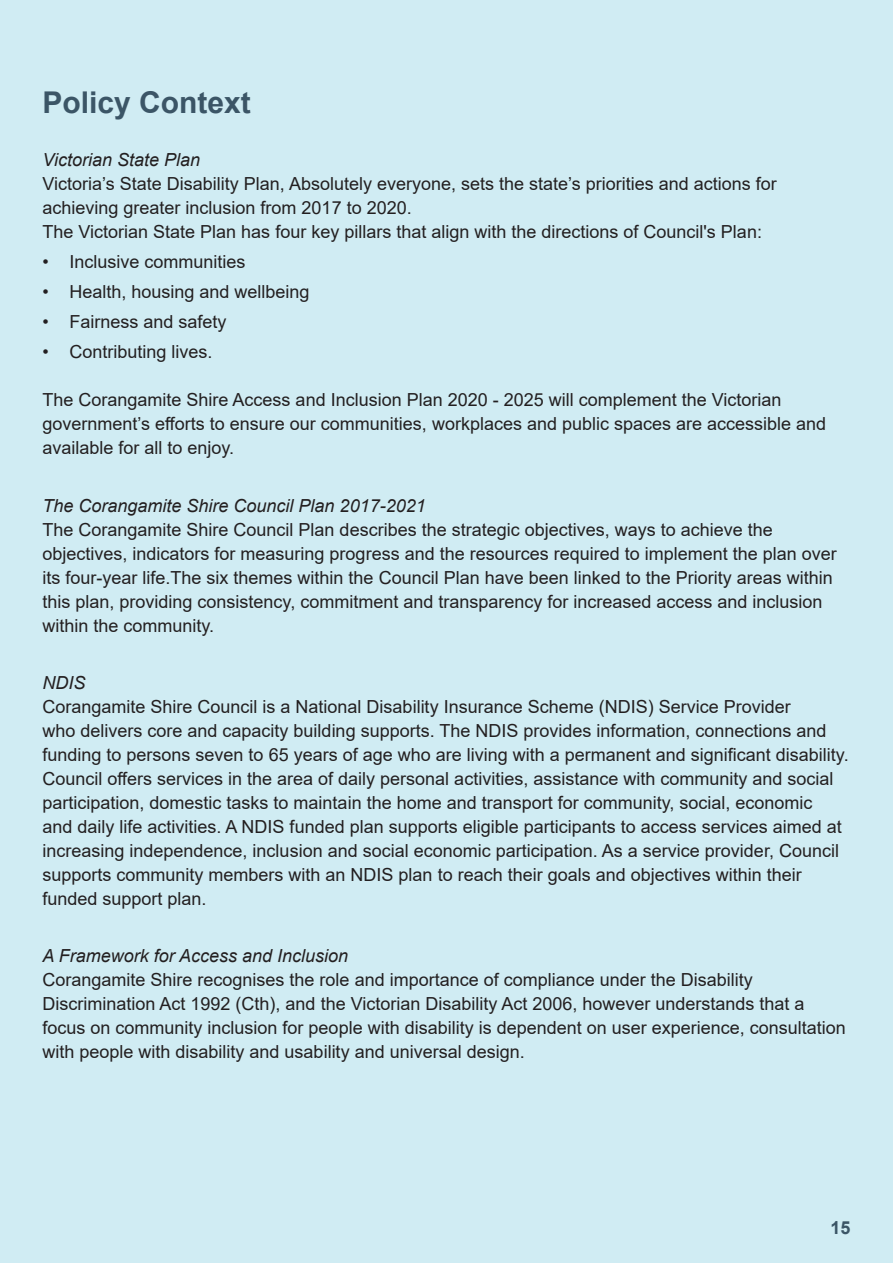
<style>
.page{position:relative;width:893px;height:1263px;background:#d0ecf3}
.page>*{position:absolute;margin:0;border:0;box-sizing:border-box;transform-origin:0 0}
.t1{font:700 30px "Arial";color:#3b5566}
.t2{font:18px/24px "Arial";color:#231f20}
.t3{font:italic 18px "Arial";color:#231f20}
.t4{font:700 18px "Arial";color:#3b5566}
</style>
<div class="page">
<h1 class="t1" style="left:43px;top:81px;width:210px">Policy Context</h1>
<p class="t3" style="left:43px;top:148px;width:159px">Victorian State Plan</p>
<p class="t2" style="left:43px;top:172px;width:736px">Victoria’s State Disability Plan, Absolutely everyone, sets the state’s priorities and actions for achieving greater inclusion from 2017 to 2020.<br>The Victorian State Plan has four key pillars that align with the directions of Council's Plan:</p>
<p class="t2" style="left:43px;top:250px;width:205px">• Inclusive communities</p>
<p class="t2" style="left:43px;top:280px;width:269px">• Health, housing and wellbeing</p>
<p class="t2" style="left:43px;top:310px;width:186px">• Fairness and safety</p>
<p class="t2" style="left:43px;top:340px;width:172px">• Contributing lives.</p>
<p class="t2" style="left:43px;top:388px;width:785px">The Corangamite Shire Access and Inclusion Plan 2020 - 2025 will complement the Victorian government’s efforts to ensure our communities, workplaces and public spaces are accessible and available for all to enjoy.</p>
<p class="t3" style="left:43px;top:494px;width:385px">The Corangamite Shire Council Plan 2017-2021</p>
<p class="t2" style="left:43px;top:517px;width:796px">The Corangamite Shire Council Plan describes the strategic objectives, ways to achieve the objectives, indicators for measuring progress and the resources required to implement the plan over its four-year life.The six themes within the Council Plan have been linked to the Priority areas within this plan, providing consistency, commitment and transparency for increased access and inclusion within the community.</p>
<p class="t3" style="left:43px;top:671px;width:45px">NDIS</p>
<p class="t2" style="left:43px;top:694px;width:808px">Corangamite Shire Council is a National Disability Insurance Scheme (NDIS) Service Provider<br>who delivers core and capacity building supports. The NDIS provides information, connections and funding to persons seven to 65 years of age who are living with a permanent and significant disability.<br>Council offers services in the area of daily personal activities, assistance with community and social participation, domestic tasks to maintain the home and transport for community, social, economic<br>and daily life activities. A NDIS funded plan supports eligible participants to access services aimed at increasing independence, inclusion and social economic participation. As a service provider, Council supports community members with an NDIS plan to reach their goals and objectives within their funded support plan.</p>
<p class="t3" style="left:43px;top:944px;width:307px">A Framework for Access and Inclusion</p>
<p class="t2" style="left:43px;top:968px;width:805px">Corangamite Shire recognises the role and importance of compliance under the Disability Discrimination Act 1992 (Cth), and the Victorian Disability Act 2006, however understands that a focus on community inclusion for people with disability is dependent on user experience, consultation with people with disability and usability and universal design.</p>
<p class="t4" style="left:830px;top:1214px;width:22px">15</p>
</div>
